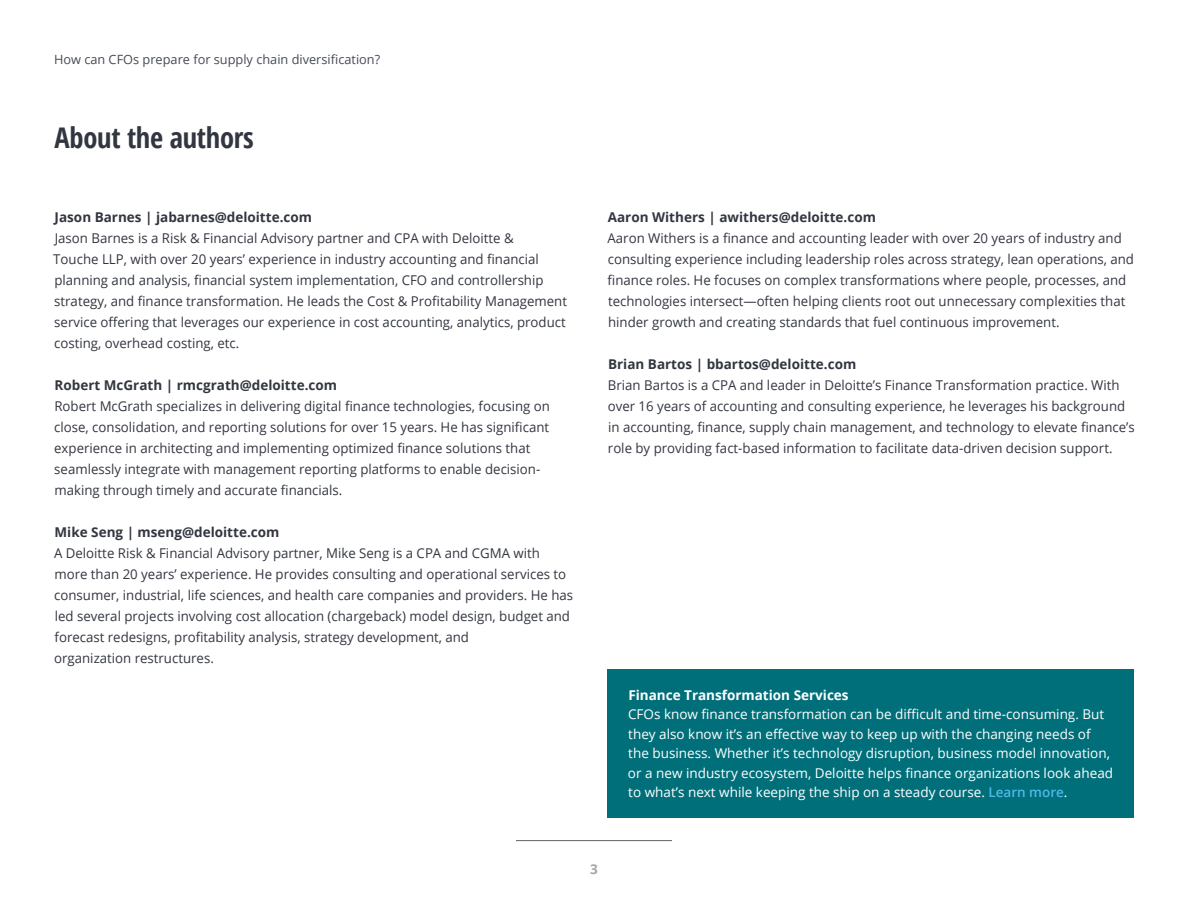
<style>
.page{position:relative;width:1188px;height:918px;background:#fff}
.page>*{position:absolute;margin:0;border:0;box-sizing:border-box;transform-origin:0 0}
.Heading_1{font:700 28.5px "Open Sans Condensed";letter-spacing:-.01em;color:#323640}
.bio_text{font:13.5px/21px "Open Sans";color:#323640}
.body-auxiliary{font:13.5px/19.5px "Open Sans";color:#fff}
.bio_text-2{font:700 13.5px "Open Sans";color:#323640}
.page-number{font:700 13.5px "Open Sans";color:#a3a7a9}
.header-doctitle{font:12.75px "Open Sans";color:#464b54}
.s1{font-weight:700}
.s2{font-weight:600;color:#4eb9e9}
</style>
<div class="page">
<hr style="left:516px;top:840px;width:156px;height:1px;background:#5f6369">
<div style="left:608px;top:669px;width:526px;height:149px;background:#006f7a"></div>
<p class="header-doctitle" style="left:54px;top:50px;width:328px">How can CFOs prepare for supply chain diversification?</p>
<p class="Heading_1" style="left:55px;top:118px;width:201px">About the authors</p>
<p class="bio_text-2" style="left:55px;top:208px;width:259px">Jason Barnes | jabarnes@deloitte.com</p>
<p class="bio_text" style="left:53px;top:227px;width:515px">Jason Barnes is a Risk &amp; Financial Advisory partner and CPA with Deloitte &amp;<br>Touche LLP, with over 20 years’ experience in industry accounting and financial planning and analysis, financial system implementation, CFO and controllership strategy, and finance transformation. He leads the Cost &amp; Profitability Management service offering that leverages our experience in cost accounting, analytics, product costing, overhead costing, etc.</p>
<p class="bio_text-2" style="left:55px;top:376px;width:284px">Robert McGrath | rmcgrath@deloitte.com</p>
<p class="bio_text" style="left:54px;top:395px;width:497px">Robert McGrath specializes in delivering digital finance technologies, focusing on close, consolidation, and reporting solutions for over 15 years. He has significant experience in architecting and implementing optimized finance solutions that seamlessly integrate with management reporting platforms to enable decision&shy;making through timely and accurate financials.</p>
<p class="bio_text-2" style="left:55px;top:523px;width:226px">Mike Seng | mseng@deloitte.com</p>
<p class="bio_text" style="left:54px;top:542px;width:521px">A Deloitte Risk &amp; Financial Advisory partner, Mike Seng is a CPA and CGMA with more than 20 years’ experience. He provides consulting and operational services to consumer, industrial, life sciences, and health care companies and providers. He has led several projects involving cost allocation (chargeback) model design, budget and forecast redesigns, profitability analysis, strategy development, and<br>organization restructures.</p>
<p class="bio_text-2" style="left:608px;top:208px;width:270px">Aaron Withers | awithers@deloitte.com</p>
<p class="bio_text" style="left:608px;top:227px;width:528px">Aaron Withers is a finance and accounting leader with over 20 years of industry and consulting experience including leadership roles across strategy, lean operations, and finance roles. He focuses on complex transformations where people, processes, and technologies intersect—often helping clients root out unnecessary complexities that hinder growth and creating standards that fuel continuous improvement.</p>
<p class="bio_text-2" style="left:608px;top:355px;width:250px">Brian Bartos | bbartos@deloitte.com</p>
<p class="bio_text" style="left:608px;top:374px;width:529px">Brian Bartos is a CPA and leader in Deloitte’s Finance Transformation practice. With over 16 years of accounting and consulting experience, he leverages his background in accounting, finance, supply chain management, and technology to elevate finance’s role by providing fact-based information to facilitate data-driven decision support.</p>
<p class="body-auxiliary" style="left:628px;top:685px;width:487px"><span class="s1">Finance Transformation Services<br></span>CFOs know finance transformation can be difficult and time-consuming. But they also know it’s an effective way to keep up with the changing needs of the business. Whether it’s technology disruption, business model innovation, or a new industry ecosystem, Deloitte helps finance organizations look ahead to what’s next while keeping the ship on a steady course. <span class="s2">Learn more</span>.</p>
<p class="page-number" style="left:590px;top:859px;width:9px">3</p>
</div>
